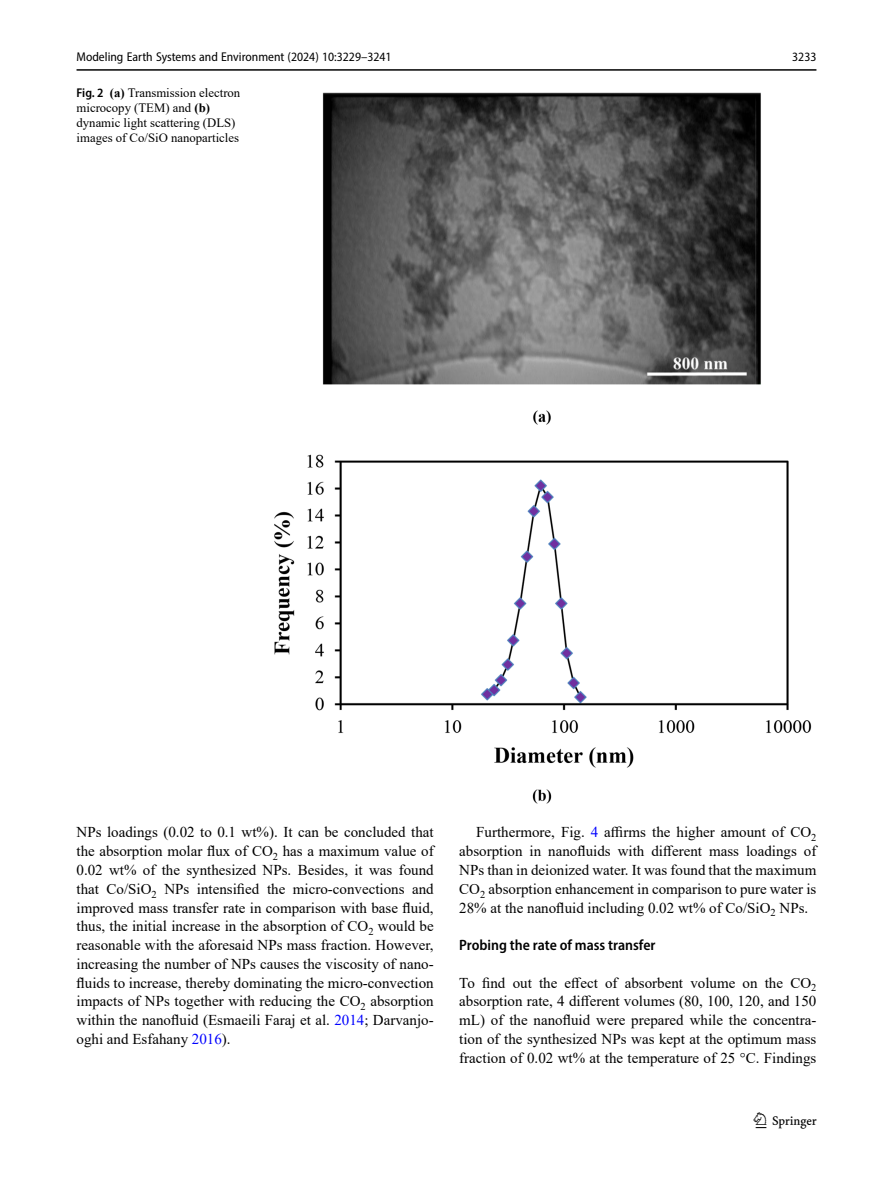
<style>
.page{position:relative;width:893px;height:1187px;background:#fff}
.page>*{position:absolute;margin:0;border:0;box-sizing:border-box;transform-origin:0 0}
.t1{font:22.5px "Springnew";color:#000}
.Body_Text{font:15px/18.8px "Times New Roman";color:#000;text-align:justify}
.Body_Text_Indent{font:15px/18.8px "Times New Roman";color:#000;text-align:justify}
.Head_3{font:600 semi-condensed 15px "Myriad Pro";color:#000}
.Figure_Caption_Side{font:12.75px/15px "Times New Roman";color:#000}
.t2{font:semi-condensed 12.75px "Myriad Pro";color:#000}
.s1{font-family:"Myriad Pro";font-weight:600;font-stretch:semi-condensed}
.s2{font-weight:700}
.s3{color:#00f}
</style>
<div class="page">
<hr style="left:77px;top:69px;width:739px;height:2px;background:#000">
<img style="left:274px;top:92px;width:538px;height:712px">
<p class="t2" style="left:77px;top:49px;width:317px">Modeling Earth Systems and Environment (2024) 10:3229–3241</p>
<p class="Figure_Caption_Side" style="left:77px;top:84px;width:165px"><span class="s1">Fig. 2</span> <span class="s2">(a)</span> Transmission electron microcopy (TEM) and <span class="s2">(b) </span>dynamic light scattering (DLS) images of Co/SiO nanoparticles</p>
<p class="t2" style="left:792px;top:49px;width:26px">3233</p>
<p class="Body_Text" style="left:77px;top:822px;width:359px">NPs loadings (0.02 to 0.1 wt%). It can be concluded that the absorption molar flux of CO<sub>2</sub> has a maximum value of 0.02 wt% of the synthesized NPs. Besides, it was found that Co/SiO<sub>2</sub> NPs intensified the micro-convections and improved mass transfer rate in comparison with base fluid, thus, the initial increase in the absorption of CO<sub>2</sub> would be reasonable with the aforesaid NPs mass fraction. However, increasing the number of NPs causes the viscosity of nano&shy;fluids to increase, thereby dominating the micro-convection impacts of NPs together with reducing the CO<sub>2</sub> absorption within the nanofluid (Esmaeili Faraj et al. <span class="s3">2014</span>; Darvanjo&shy;oghi and Esfahany <span class="s3">2016</span>).</p>
<p class="Body_Text_Indent" style="left:459px;top:822px;width:359px;text-indent:17px">Furthermore, Fig. <span class="s3">4</span> affirms the higher amount of CO<sub>2 </sub>absorption in nanofluids with different mass loadings of NPs than in deionized water. It was found that the maximum CO<sub>2</sub> absorption enhancement in comparison to pure water is 28% at the nanofluid including 0.02 wt% of Co/SiO<sub>2</sub> NPs.</p>
<p class="Head_3" style="left:459px;top:935px;width:198px">Probing the rate of mass transfer</p>
<p class="Body_Text" style="left:459px;top:972px;width:359px">To find out the effect of absorbent volume on the CO<sub>2 </sub>absorption rate, 4 different volumes (80, 100, 120, and 150 mL) of the nanofluid were prepared while the concentra&shy;tion of the synthesized NPs was kept at the optimum mass fraction of 0.02 wt% at the temperature of 25 °C. Findings</p>
<h1 class="t1" style="left:756px;top:1107px;width:63px">1 3</h1>
</div>
